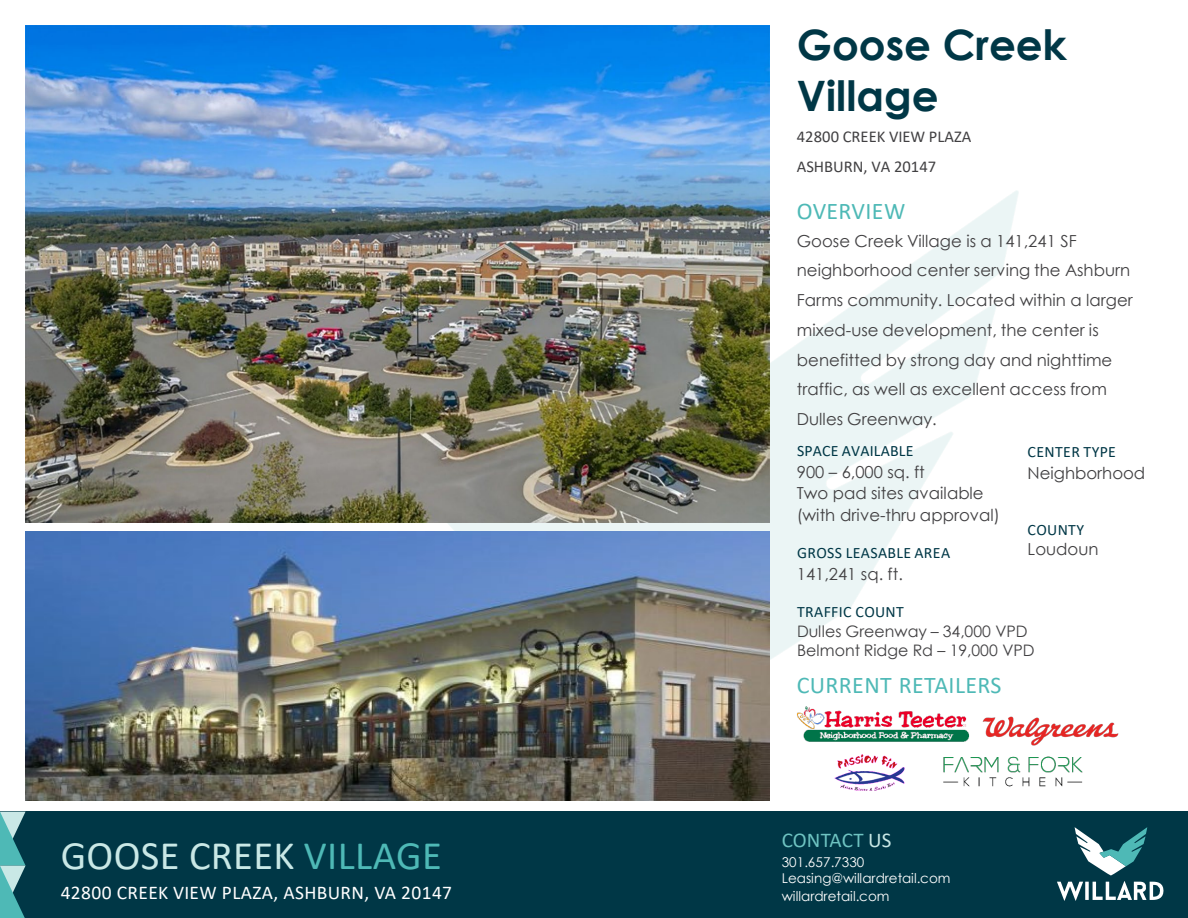
<style>
.page{position:relative;width:1188px;height:918px;background:#fff}
.page>*{position:absolute;margin:0;border:0;box-sizing:border-box;transform-origin:0 0}
.t1{font:700 42px "Century Gothic";color:#003746}
.t2{font:40.5px "Calibri";letter-spacing:.01em;color:#c9e8e6}
.t3{font:24px "Calibri";letter-spacing:.015em;color:#4eb9b6}
.t4{font:21px "Calibri";letter-spacing:.005em;color:#6ec3c1}
.t5{font:19.5px "Calibri";letter-spacing:.02em;color:#fff}
.t6{font:16.5px/29.7px "Century Gothic";color:#414042}
.t7{font:16.5px "Calibri";color:#414042}
.t8{font:15.9px "Calibri";letter-spacing:.025em;color:#003746}
.t9{font:15.9px "Century Gothic";color:#414042}
.t10{font:13.5px/18px "Century Gothic";letter-spacing:.005em;color:#fff}
.s1{color:#4eb9b6}
.s2{color:#c9e8e6}
</style>
<div class="page">
<img style="left:44px;top:190px;width:1058px;height:622px">
<div style="left:0;top:812px;width:1188px;height:106px;background:#003746"></div>
<svg style="left:0;top:812px;width:26px;height:106px"></svg>
<svg style="left:1057px;top:827px;width:106px;height:74px"></svg>
<img style="left:981px;top:712px;width:138px;height:39px">
<img style="left:25px;top:26px;width:745px;height:496px">
<img style="left:25px;top:531px;width:745px;height:269px">
<img style="left:795px;top:676px;width:175px;height:97px">
<img style="left:833px;top:736px;width:72px;height:72px">
<img style="left:943px;top:757px;width:140px;height:30px">
<p class="t2" style="left:61px;top:827px;width:383px">GOOSE CREEK <span class="s1">VILLAGE</span></p>
<p class="t5" style="left:61px;top:879px;width:393px">42800 CREEK VIEW PLAZA, ASHBURN, VA 20147</p>
<p class="t1" style="left:797px;top:13px;width:272px">Goose Creek</p>
<p class="t1" style="left:797px;top:64px;width:143px">Village</p>
<p class="t7" style="left:797px;top:125px;width:176px">42800 CREEK VIEW PLAZA</p>
<p class="t7" style="left:797px;top:155px;width:141px">ASHBURN, VA 20147</p>
<p class="t3" style="left:797px;top:194px;width:110px">OVERVIEW</p>
<p class="t6" style="left:797px;top:226px;width:338px">Goose Creek Village is a 141,241 SF neighborhood center serving the Ashburn Farms community. Located within a larger mixed-use development, the center is benefitted by strong day and nighttime traffic, as well as excellent access from Dulles Greenway.</p>
<p class="t8" style="left:797px;top:440px;width:118px">SPACE AVAILABLE</p>
<p class="t6" style="left:797px;top:457px;width:130px">900 – 6,000 sq. ft</p>
<p class="t6" style="left:797px;top:478px;width:188px">Two pad sites available</p>
<p class="t6" style="left:797px;top:500px;width:205px">(with drive-thru approval)</p>
<p class="t8" style="left:797px;top:542px;width:155px">GROSS LEASABLE AREA</p>
<p class="t6" style="left:797px;top:559px;width:108px">141,241 sq. ft.</p>
<p class="t8" style="left:797px;top:601px;width:108px">TRAFFIC COUNT</p>
<p class="t9" style="left:797px;top:620px;width:232px">Dulles Greenway – 34,000 VPD</p>
<p class="t9" style="left:797px;top:639px;width:239px">Belmont Ridge Rd – 19,000 VPD</p>
<p class="t8" style="left:1028px;top:441px;width:90px">CENTER TYPE</p>
<p class="t6" style="left:1027px;top:458px;width:119px">Neighborhood</p>
<p class="t8" style="left:1028px;top:519px;width:58px">COUNTY</p>
<p class="t6" style="left:1028px;top:534px;width:72px">Loudoun</p>
<p class="t3" style="left:797px;top:669px;width:206px">CURRENT RETAILERS</p>
<p class="t4" style="left:782px;top:825px;width:111px">CONTACT <span class="s2">US</span></p>
<p class="t10" style="left:782px;top:853px;width:84px">301.657.7330</p>
<p class="t10" style="left:782px;top:869px;width:170px">Leasing@willardretail.com willardretail.com</p>
</div>
